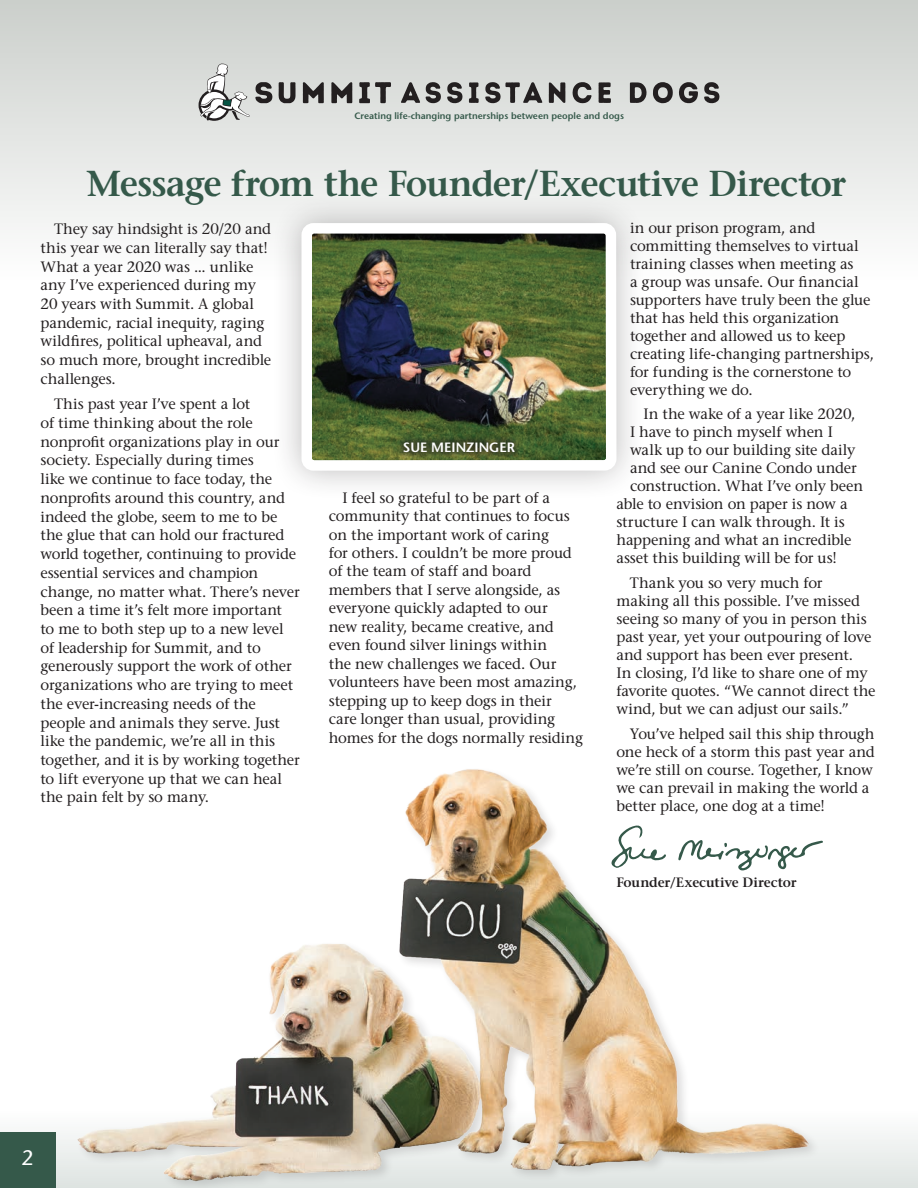
<style>
.page{position:relative;width:918px;height:1188px;background:#fff}
.page>*{position:absolute;margin:0;border:0;box-sizing:border-box;transform-origin:0 0}
.t1{font:600 36px "Stone Serif Std";letter-spacing:-.025em;color:#35594a}
.t2{font:500 21px "Stone Sans Std";color:#fff}
.t3{font:500 15px/18.8px "Stone Serif Std";letter-spacing:-.01em;color:#231f20}
.t4{font:600 13.5px "Stone Serif Std";letter-spacing:-.005em;color:#231f20}
.t5{font:600 13.5px "Stone Sans Std";color:#fff}
.t6{font:600 9.3px "Stone Sans Std";color:#35594a}
</style>
<div class="page">
<div style="left:0;top:0;width:918px;height:280px;background:linear-gradient(to bottom,#cbcfcb,#fefefe)"></div>
<div style="left:0;top:1109px;width:918px;height:79px;background:linear-gradient(to bottom,#fff,#dde3e1)"></div>
<svg style="left:199px;top:64px;width:73px;height:57px"></svg>
<svg style="left:279px;top:82px;width:17px;height:21px"></svg>
<svg style="left:303px;top:82px;width:21px;height:21px"></svg>
<svg style="left:331px;top:82px;width:21px;height:21px"></svg>
<svg style="left:359px;top:82px;width:32px;height:21px"></svg>
<svg style="left:401px;top:82px;width:318px;height:21px;background:#8c8b8a"></svg>
<img style="left:52px;top:769px;width:777px;height:419px">
<div style="left:271px;top:193px;width:376px;height:308px;background:#231f20;opacity:.3"></div>
<img style="left:313px;top:234px;width:293px;height:226px">
<div style="left:302px;top:223px;width:315px;height:248px;border:10px solid #fff;border-radius:7px"></div>
<div style="left:396px;top:435px;width:126px;height:25px;background:#231f20;opacity:.5"></div>
<svg style="left:611px;top:825px;width:55px;height:44px"></svg>
<svg style="left:678px;top:839px;width:145px;height:32px"></svg>
<div style="left:0;top:1133px;width:55px;height:55px;background:#35594a"></div>
<p class="t6" style="left:354px;top:110px;width:271px">Creating life-changing partnerships between people and dogs</p>
<p class="t1" style="left:87px;top:162px;width:761px">Message from the Founder/Executive Director</p>
<p class="t3" style="left:41px;top:220px;width:232px;text-indent:13px">They say hindsight is 20/20 and this year we can literally say that!<br>What a year 2020 was ... unlike any I’ve experienced during my<br>20 years with Summit. A global pandemic, racial inequity, raging wildfires, political upheaval, and so much more, brought incredible challenges.</p>
<p class="t3" style="left:41px;top:395px;width:261px;text-indent:13px">This past year I’ve spent a lot<br>of time thinking about the role nonprofit organizations play in our society. Especially during times<br>like we continue to face today, the nonprofits around this country, and indeed the globe, seem to me to be the glue that can hold our fractured world together, continuing to provide essential services and champion change, no matter what. There’s never been a time it’s felt more important<br>to me to both step up to a new level of leadership for Summit, and to generously support the work of other organizations who are trying to meet the ever-increasing needs of the people and animals they serve. Just like the pandemic, we’re all in this together, and it is by working together to lift everyone up that we can heal the pain felt by so many.</p>
<p class="t5" style="left:403px;top:439px;width:114px">SUE MEINZINGER</p>
<p class="t3" style="left:329px;top:488px;width:256px;text-indent:13px">I feel so grateful to be part of a community that continues to focus on the important work of caring<br>for others. I couldn’t be more proud of the team of staff and board members that I serve alongside, as everyone quickly adapted to our<br>new reality, became creative, and even found silver linings within<br>the new challenges we faced. Our volunteers have been most amazing, stepping up to keep dogs in their care longer than usual, providing homes for the dogs normally residing</p>
<p class="t3" style="left:630px;top:218px;width:245px;line-height:18px">in our prison program, and committing themselves to virtual training classes when meeting as<br>a group was unsafe. Our financial supporters have truly been the glue that has held this organization together and allowed us to keep creating life-changing partnerships, for funding is the cornerstone to everything we do.</p>
<p class="t3" style="left:644px;top:405px;width:213px">In the wake of a year like 2020,</p>
<p class="t3" style="left:630px;top:423px;width:204px">I have to pinch myself when I</p>
<p class="t3" style="left:630px;top:441px;width:227px">walk up to our building site daily</p>
<p class="t3" style="left:630px;top:459px;width:228px">and see our Canine Condo under</p>
<p class="t3" style="left:630px;top:477px;width:235px">construction. What I’ve only been</p>
<p class="t3" style="left:616px;top:495px;width:233px">able to envision on paper is now a</p>
<p class="t3" style="left:616px;top:513px;width:230px">structure I can walk through. It is</p>
<p class="t3" style="left:616px;top:531px;width:236px">happening and what an incredible</p>
<p class="t3" style="left:616px;top:549px;width:222px">asset this building will be for us!</p>
<p class="t3" style="left:616px;top:574px;width:261px;line-height:18px;text-indent:13px">Thank you so very much for making all this possible. I’ve missed seeing so many of you in person this past year, yet your outpouring of love and support has been ever present.<br>In closing, I’d like to share one of my favorite quotes. “We cannot direct the wind, but we can adjust our sails.”</p>
<p class="t3" style="left:616px;top:725px;width:260px;line-height:18px;text-indent:13px">You’ve helped sail this ship through one heck of a storm this past year and we’re still on course. Together, I know we can prevail in making the world a better place, one dog at a time!</p>
<p class="t4" style="left:616px;top:875px;width:182px">Founder/Executive Director</p>
<h2 class="t2" style="left:22px;top:1145px;width:14px">2</h2>
</div>
